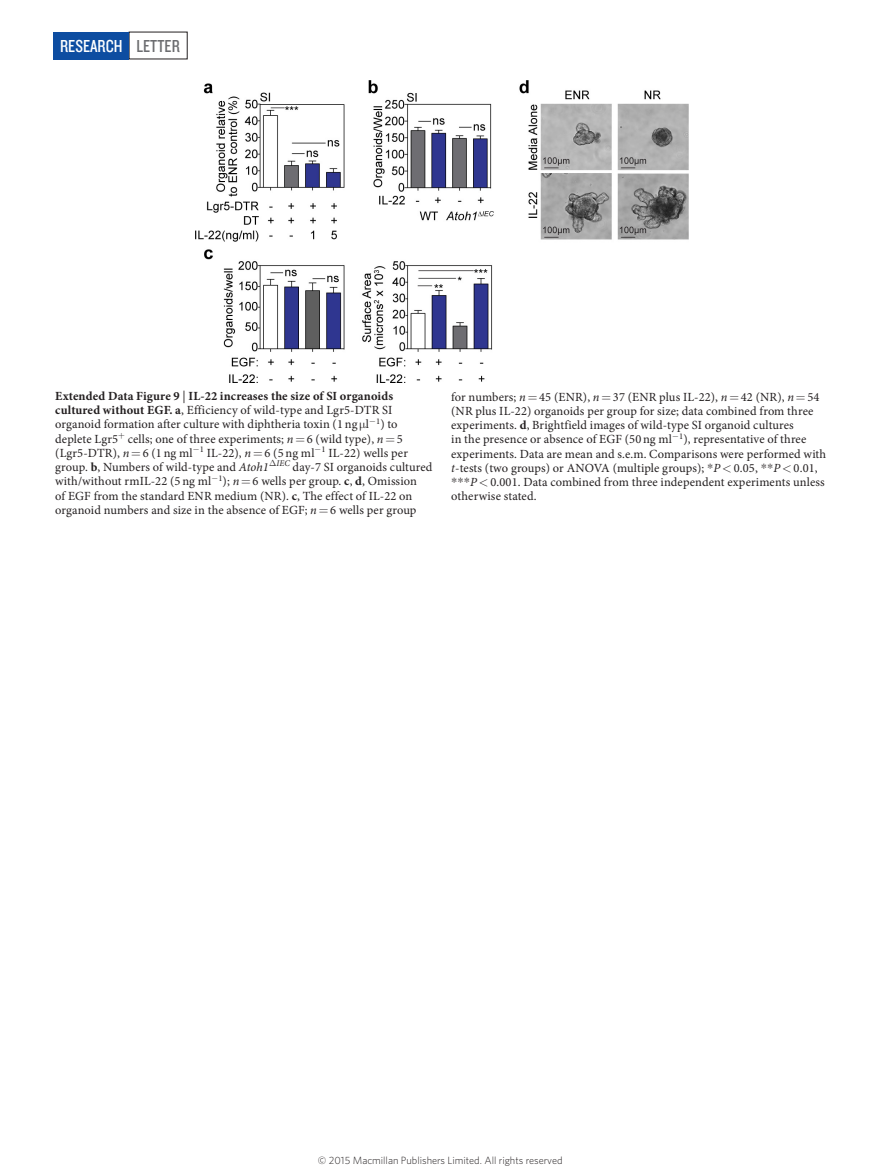
<style>
.page{position:relative;width:893px;height:1174px;background:#fff}
.page>*{position:absolute;margin:0;border:0;box-sizing:border-box;transform-origin:0 0}
.t1{font:18px "Knockout 29 Junior Ltweight";color:#fff}
.t2{font:12.45px/14.2px "Minion Pro";letter-spacing:.01em;color:#231f20}
.t3{font:300 10.5px "Whitney";color:#231f20}
.s1{color:#6c6d70}
.s2{font-weight:700}
.s3{font-style:italic}
.s4{font-family:"STIX General"}
</style>
<div class="page">
<div style="left:53px;top:32px;width:76px;height:27px;background:#0d4da1"></div>
<img style="left:196px;top:81px;width:492px;height:301px">
<h1 class="t1" style="left:60px;top:34px;width:121px">RESEARCH <span class="s1">LETTER</span></h1>
<p class="t2" style="left:55px;top:389px;width:379px"><span class="s2">Extended Data Figure 9</span> | <span class="s2">IL-22 increases the size of SI organoids cultured without EGF. a</span>, Efficiency of wild-type and Lgr5-DTR SI organoid formation after culture with diphtheria toxin (1 ng l−<sup>1</sup>) to deplete Lgr5 cells; one of three experiments; <span class="s3">n</span> 6 (wild type), <span class="s3">n</span> 5 (Lgr5-DTR), <span class="s3">n</span> 6 (1 ng ml−<sup>1</sup> IL-22), <span class="s3">n</span> 6 (5 ng ml−<sup>1</sup> IL-22) wells per group. <span class="s2">b</span>, Numbers of wild-type and <span class="s3">Atoh1</span> <sup>IEC</sup> day-7 SI organoids cultured with/without rmIL-22 (5 ng ml−<sup>1</sup>); <span class="s3">n</span> 6 wells per group. <span class="s2">c</span>, <span class="s2">d</span>, Omission<br>of EGF from the standard ENR medium (NR). <span class="s2">c</span>, The effect of IL-22 on organoid numbers and size in the absence of EGF; <span class="s3">n</span> 6 wells per group</p>
<p class="t2" style="left:451px;top:389px;width:377px">for numbers; <span class="s3">n</span> 45 (ENR), <span class="s3">n</span> 37 (ENR plus IL-22), <span class="s3">n</span> 42 (NR), <span class="s3">n</span> 54 (NR plus IL-22) organoids per group for size; data combined from three experiments. <span class="s2">d</span>, Brightfield images of wild-type SI organoid cultures<br>in the presence or absence of EGF (50 ng ml−<sup>1</sup>), representative of three experiments. Data are mean and s.e.m. Comparisons were performed with <span class="s3">t</span>-tests (two groups) or ANOVA (multiple groups); <span class="s4">*</span><span class="s3">P</span> 0.05, <span class="s4">**</span><span class="s3">P</span> 0.01, <span class="s4">***</span><span class="s3">P</span> 0.001. Data combined from three independent experiments unless otherwise stated.</p>
<p class="t3" style="left:318px;top:1153px;width:246px">© 2015 Macmillan Publishers Limited. All rights reserved</p>
</div>
